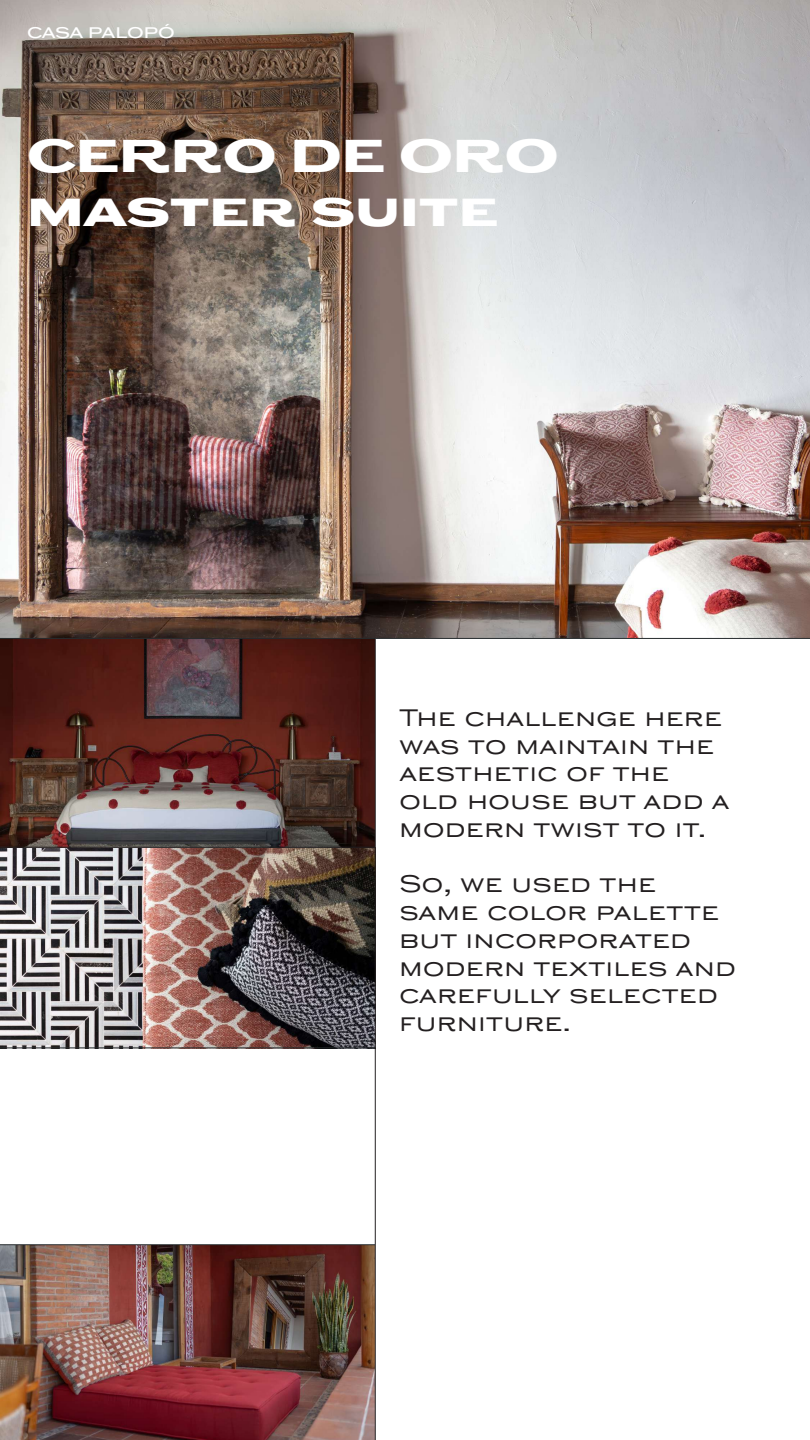
<style>
.page{position:relative;width:810px;height:1440px;background:#fff}
.page>*{position:absolute;margin:0;border:0;box-sizing:border-box;transform-origin:0 0}
.t1{font:800 45px/54px "Wedding Gothic ATF";color:#fff}
.t2{font:23.25px/27.8px "Wedding Gothic ATF";color:#231f20}
.t3{font:500 15px "Wedding Gothic ATF";letter-spacing:-.03em;color:#fff}
</style>
<div class="page">
<img style="left:0;top:0;width:810px;height:638px">
<img style="left:0;top:1245px;width:375px;height:195px">
<img style="left:0;top:639px;width:375px;height:409px">
<hr style="left:375px;top:639px;width:1px;height:801px;background:#231f20">
<hr style="left:0;top:638px;width:810px;height:1px;background:#262b2d">
<hr style="left:0;top:1048px;width:375px;height:1px;background:#262b2d">
<hr style="left:0;top:847px;width:375px;height:1px;background:#231f20">
<hr style="left:0;top:1244px;width:375px;height:1px;background:#262b2d">
<p class="t3" style="left:27px;top:23px;width:149px">CASA PALOPÓ</p>
<h1 class="t1" style="left:27px;top:127px;width:533px">CERRO DE ORO master suite</h1>
<p class="t2" style="left:399px;top:703px;width:332px">The challenge here was to maintain the aesthetic of the old house but add a modern twist to it.</p>
<p class="t2" style="left:399px;top:869px;width:339px">So, we used the same color palette but incorporated modern textiles and carefully selected furniture.</p>
</div>
